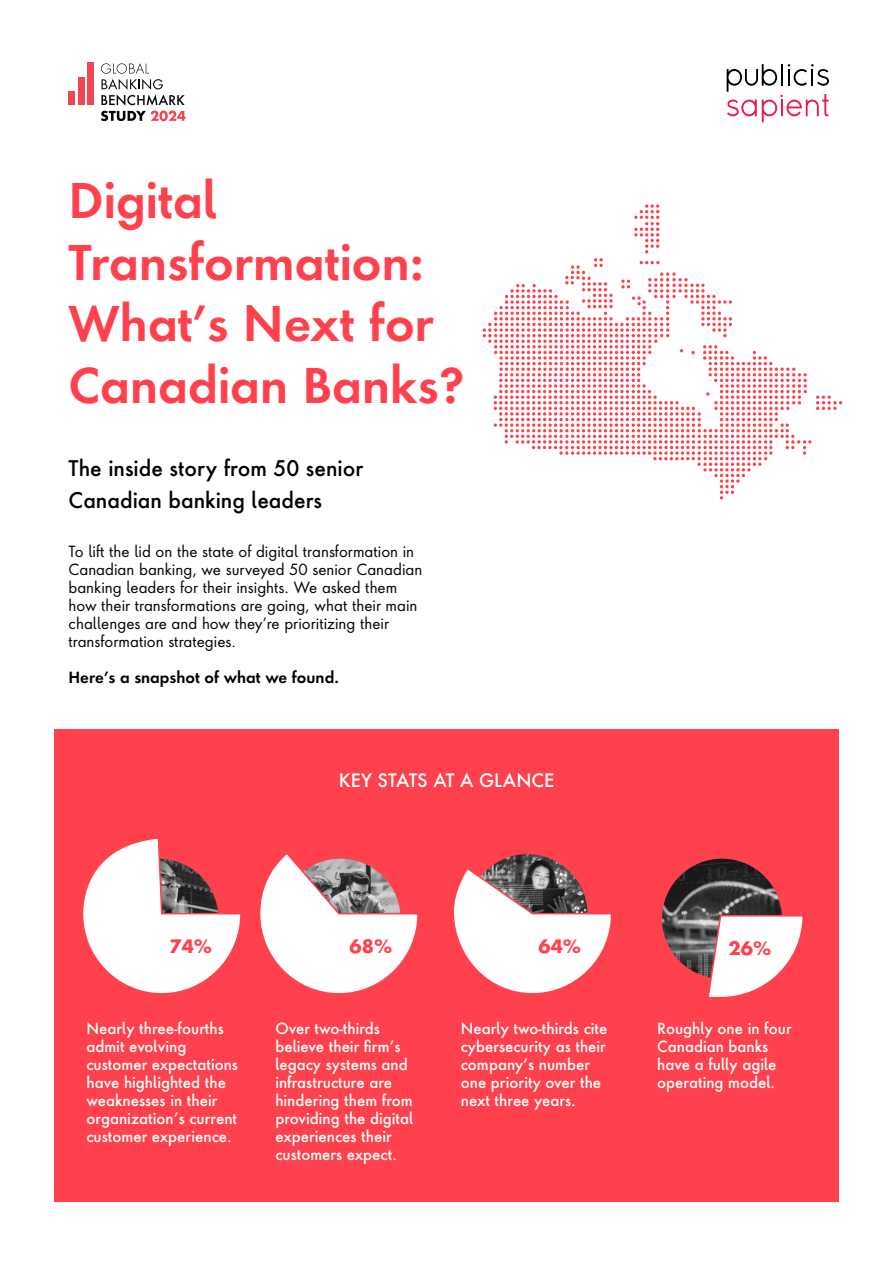
<style>
.page{position:relative;width:893px;height:1263px;background:#fff}
.page>*{position:absolute;margin:0;border:0;box-sizing:border-box;transform-origin:0 0}
.t1{font:600 46.5px/61.5px "Futura Next";color:#fe414d}
.t2{font:500 21px/31.5px "Futura Next";color:#000}
.h3_white{font:500 18px "Futura Next";color:#fff}
.digits{font:700 18px "Futura Next";color:#fe414d}
.h4_white{font:500 15px/18px "Futura Next";color:#fff}
.body_copy{font:15px/18px "Futura Next";color:#000}
.body_copy-2{font:600 15px "Futura Next";color:#000}
</style>
<div class="page">
<svg style="left:727px;top:64px;width:102px;height:58px"></svg>
<div style="left:54px;top:729px;width:785px;height:472px;background:#fe414d"></div>
<img style="left:489px;top:854px;width:77px;height:14px">
<img style="left:662px;top:859px;width:120px;height:120px;border-radius:60px">
<svg style="left:83px;top:838px;width:158px;height:156px"></svg>
<svg style="left:260px;top:854px;width:158px;height:140px"></svg>
<svg style="left:454px;top:868px;width:157px;height:126px"></svg>
<svg style="left:699px;top:914px;width:104px;height:84px"></svg>
<svg style="left:483px;top:204px;width:359px;height:295px"></svg>
<svg style="left:101px;top:63px;width:85px;height:58px"></svg>
<div style="left:87px;top:63px;width:7px;height:42px;background:#ef464f"></div>
<div style="left:78px;top:78px;width:7px;height:27px;background:#ef464f"></div>
<div style="left:69px;top:91px;width:6px;height:14px;background:#ef464f"></div>
<p class="t1" style="left:69px;top:170px;width:150px">Digital</p>
<p class="t1" style="left:69px;top:231px;width:397px">Transformation:<br>What’s Next for<br>Canadian Banks?</p>
<p class="t2" style="left:69px;top:453px;width:296px">The inside story from 50 senior<br>Canadian banking leaders</p>
<p class="body_copy" style="left:69px;top:541px;width:355px">To lift the lid on the state of digital transformation in Canadian banking, we surveyed 50 senior Canadian banking leaders for their insights. We asked them how their transformations are going, what their main challenges are and how they’re prioritizing their transformation strategies.</p>
<p class="body_copy-2" style="left:69px;top:667px;width:272px">Here’s a snapshot of what we found.</p>
<p class="h3_white" style="left:339px;top:768px;width:217px">KEY STATS AT A GLANCE</p>
<p class="digits" style="left:170px;top:934px;width:44px">74%</p>
<p class="digits" style="left:350px;top:934px;width:44px">68%</p>
<p class="digits" style="left:538px;top:934px;width:44px">64%</p>
<p class="digits" style="left:728px;top:936px;width:44px">26%</p>
<p class="h4_white" style="left:86px;top:1019px;width:153px">Nearly three-fourths admit evolving customer expectations have highlighted the weaknesses in their organization’s current customer experience.</p>
<p class="h4_white" style="left:275px;top:1019px;width:140px">Over two-thirds believe their firm’s legacy systems and infrastructure are hindering them from providing the digital experiences their customers expect.</p>
<p class="h4_white" style="left:461px;top:1019px;width:148px">Nearly two-thirds cite cybersecurity as their company’s number one priority over the next three years.</p>
<p class="h4_white" style="left:657px;top:1019px;width:136px">Roughly one in four<br>Canadian banks have a fully agile operating model.</p>
</div>
